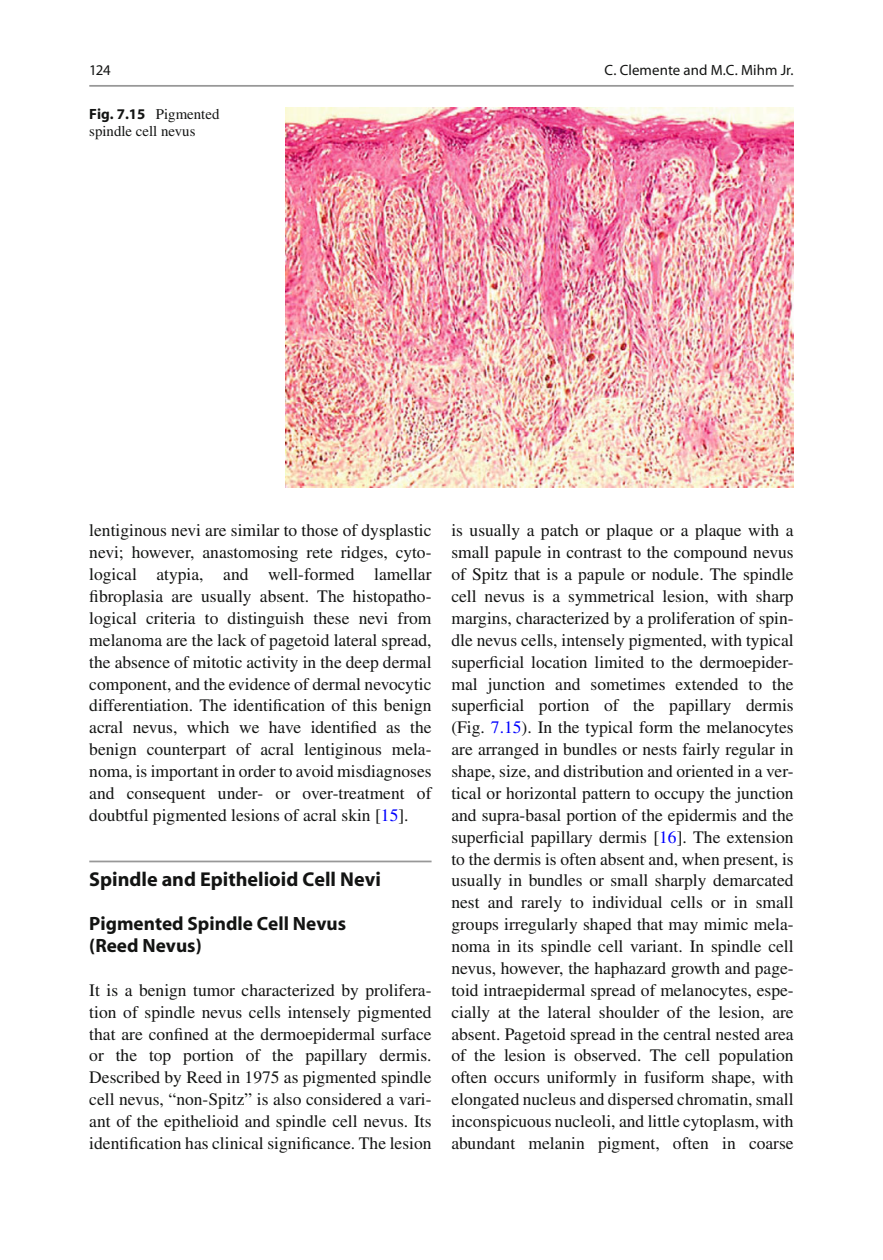
<style>
.page{position:relative;width:883px;height:1260px;background:#fff}
.page>*{position:absolute;margin:0;border:0;box-sizing:border-box;transform-origin:0 0}
.t1{font:700 20.12px "Myriad";color:#131413}
.t2{font:700 19.25px/21.9px "Myriad";color:#131413}
.t3{font:17.5px/21.9px "Times";color:#131413;text-align:justify}
.t4{font:14.88px/17.5px "Times";color:#131413}
.t5{font:14.88px "Myriad";letter-spacing:.005em;color:#131413}
.s1{font-family:"Myriad";font-weight:700}
.s2{color:#00f}
</style>
<div class="page">
<hr style="left:89px;top:85px;width:705px;height:2px;background:#989898">
<hr style="left:89px;top:861px;width:343px;height:1px;background:#989898">
<img style="left:285px;top:107px;width:509px;height:381px">
<p class="t5" style="left:89px;top:64px;width:23px">124</p>
<p class="t5" style="left:605px;top:64px;width:191px">C. Clemente and M.C. Mihm Jr.</p>
<p class="t4" style="left:89px;top:106px;width:132px"><span class="s1">Fig. 7.15</span> Pigmented spindle cell nevus</p>
<p class="t3" style="left:89px;top:521px;width:344px">lentiginous nevi are similar to those of dysplastic nevi; however, anastomosing rete ridges, cyto&shy;logical atypia, and well-formed lamellar fi broplasia are usually absent. The histopatho&shy;logical criteria to distinguish these nevi from melanoma are the lack of pagetoid lateral spread, the absence of mitotic activity in the deep dermal component, and the evidence of dermal nevocytic differentiation. The identi fi cation of this benign acral nevus, which we have identi fi ed as the benign counterpart of acral lentiginous mela&shy;noma, is important in order to avoid misdiagnoses and consequent under- or over-treatment of doubtful pigmented lesions of acral skin [ <span class="s2">15</span> ] .</p>
<p class="t1" style="left:89px;top:872px;width:293px">Spindle and Epithelioid Cell Nevi</p>
<p class="t2" style="left:89px;top:914px;width:258px">Pigmented Spindle Cell Nevus (Reed Nevus)</p>
<p class="t3" style="left:89px;top:981px;width:344px">It is a benign tumor characterized by prolifera&shy;tion of spindle nevus cells intensely pigmented that are con fi ned at the dermoepidermal surface or the top portion of the papillary dermis.<br>Described by Reed in 1975 as pigmented spindle cell nevus, “non-Spitz” is also considered a vari&shy;ant of the epithelioid and spindle cell nevus. Its identi fi cation has clinical signi fi cance. The lesion</p>
<p class="t3" style="left:451px;top:521px;width:344px">is usually a patch or plaque or a plaque with a small papule in contrast to the compound nevus of Spitz that is a papule or nodule. The spindle cell nevus is a symmetrical lesion, with sharp margins, characterized by a proliferation of spin&shy;dle nevus cells, intensely pigmented, with typical super fi cial location limited to the dermoepider&shy;mal junction and sometimes extended to the super fi cial portion of the papillary dermis (Fig. <span class="s2">7.15</span> ). In the typical form the melanocytes are arranged in bundles or nests fairly regular in shape, size, and distribution and oriented in a ver&shy;tical or horizontal pattern to occupy the junction and supra-basal portion of the epidermis and the super fi cial papillary dermis [ <span class="s2">16</span> ] . The extension to the dermis is often absent and, when present, is usually in bundles or small sharply demarcated nest and rarely to individual cells or in small groups irregularly shaped that may mimic mela&shy;noma in its spindle cell variant. In spindle cell nevus, however, the haphazard growth and page&shy;toid intraepidermal spread of melanocytes, espe&shy;cially at the lateral shoulder of the lesion, are absent. Pagetoid spread in the central nested area of the lesion is observed. The cell population often occurs uniformly in fusiform shape, with elongated nucleus and dispersed chromatin, small inconspicuous nucleoli, and little cytoplasm, with abundant melanin pigment, often in coarse</p>
</div>
